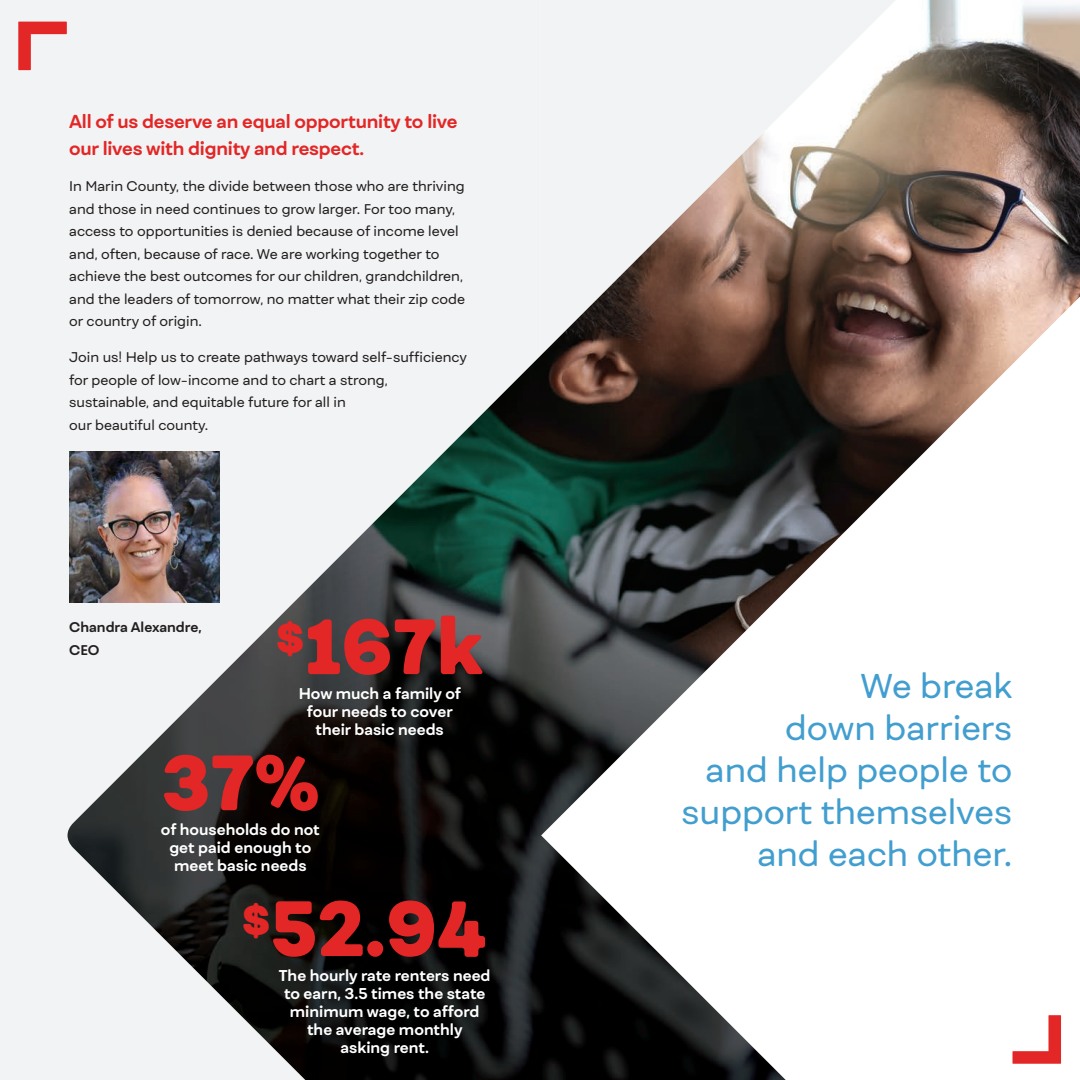
<style>
.page{position:relative;width:1080px;height:1080px;background:#fff}
.page>*{position:absolute;margin:0;border:0;box-sizing:border-box;transform-origin:0 0}
.t1{font:800 75px "Fibra One";color:#e32626}
.t2{font:33px/42px "Fibra One";color:#419ecf;text-align:right}
.t3{font:700 18px/27px "Fibra One";letter-spacing:-.01em;color:#e32626}
.t4{font:700 15px/18px "Fibra One";color:#fff;text-align:center}
.t5{font:13.5px/22.5px "Fibra One";color:#231f20}
.t6{font:700 13.5px/22.5px "Fibra One";color:#231f20}
</style>
<div class="page">
<div style="left:0;top:0;width:540px;height:1080px;background:#f2f3f4"></div>
<img style="left:68px;top:0;width:1012px;height:1080px">
<img style="left:69px;top:452px;width:150px;height:150px">
<svg style="left:18px;top:22px;width:49px;height:48px"></svg>
<svg style="left:1012px;top:1015px;width:49px;height:49px"></svg>
<p class="t3" style="left:69px;top:108px;width:390px">All of us deserve an equal opportunity to live our lives with dignity and respect.</p>
<p class="t5" style="left:69px;top:175px;width:397px">In Marin County, the divide between those who are thriving and those in need continues to grow larger. For too many, access to opportunities is denied because of income level and, often, because of race. We are working together to achieve the best outcomes for our children, grandchildren, and the leaders of tomorrow, no matter what their zip code or country of origin.</p>
<p class="t5" style="left:69px;top:346px;width:399px">Join us! Help us to create pathways toward self-sufficiency for people of low-income and to chart a strong, sustainable, and equitable future for all in<br>our beautiful county.</p>
<p class="t6" style="left:69px;top:616px;width:134px">Chandra Alexandre,<br>CEO</p>
<p class="t1" style="left:276px;top:598px;width:209px"><sup>$</sup>167k</p>
<p class="t4" style="left:299px;top:684px;width:164px">How much a family of four needs to cover their basic needs</p>
<p class="t1" style="left:161px;top:734px;width:160px">37%</p>
<p class="t4" style="left:169px;top:838px;width:143px">get paid enough to meet basic needs</p>
<p class="t1" style="left:242px;top:879px;width:247px"><sup>$</sup>52.94</p>
<p class="t4" style="left:279px;top:966px;width:213px">The hourly rate renters need to earn, 3.5 times the state minimum wage, to afford the average monthly<br>asking rent.</p>
<p class="t4" style="left:161px;top:820px;width:160px">of households do not</p>
<p class="t2" style="left:682px;top:664px;width:332px">We break<br>down barriers<br>and help people to support themselves and each other.</p>
</div>
